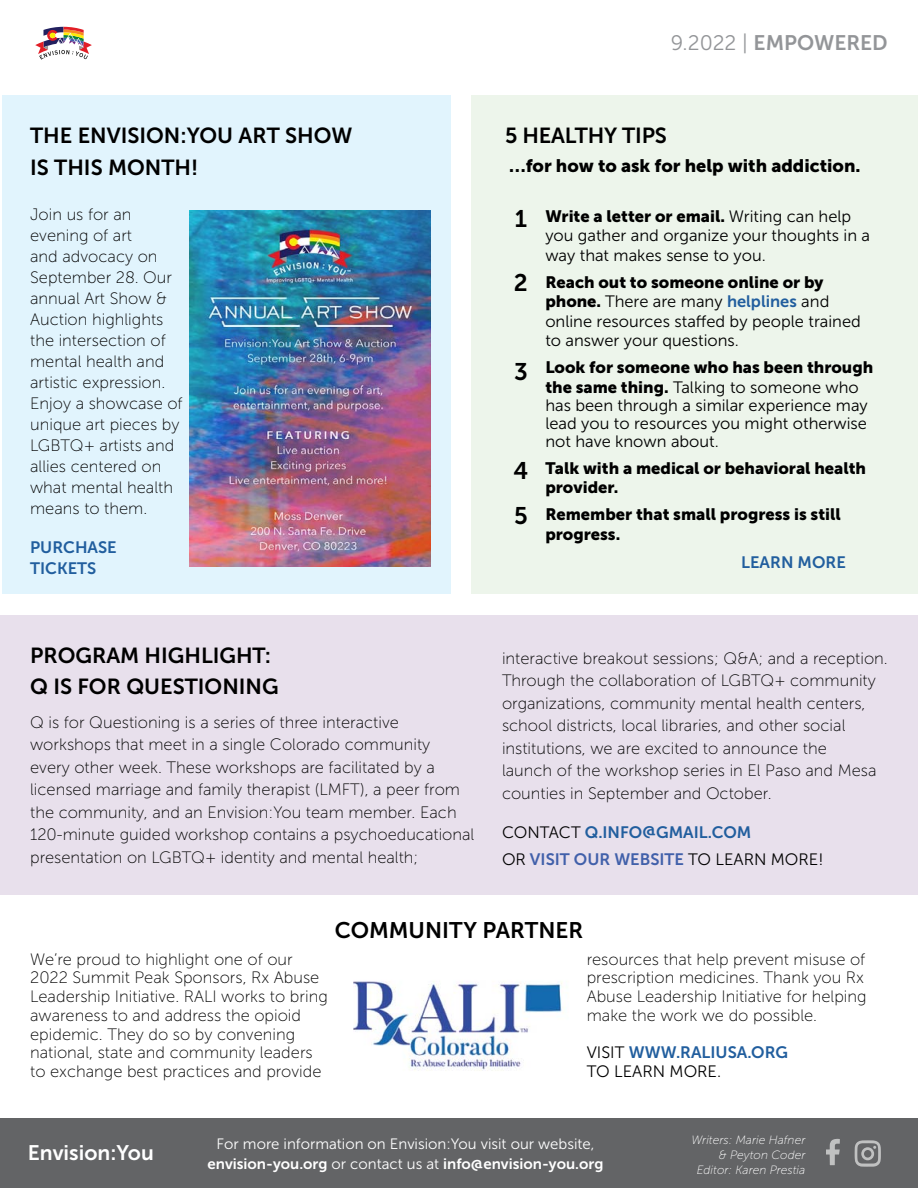
<style>
.page{position:relative;width:918px;height:1188px;background:#fff}
.page>*{position:absolute;margin:0;border:0;box-sizing:border-box;transform-origin:0 0}
.t1{font:24px/44px "Museo Sans 700";color:#000}
.t2{font:22.5px "Museo Sans 700";color:#000}
.t3{font:21.75px/31.5px "Museo Sans 700";color:#000}
.t4{font:21px "Museo Sans 700";color:#939598}
.t5{font:21px "Museo Sans 700";color:#fff}
.t6{font:18px "Museo Sans 900";color:#000}
.t7{font:16.5px/21px "Museo Sans 100";color:#000}
.t8{font:16.5px/19.5px "Museo Sans 300";color:#000}
.t9{font:16.5px/19.5px "Museo Sans 900";color:#000}
.t10{font:16.5px/21px "Museo Sans 700";color:#215e9e}
.t11{font:15px "Museo Sans 700";color:#fff}
.t12{font:15px "Museo Sans 300";color:#fff}
.t13{font:italic 12px/15px "Museo Sans 100";color:#fff;text-align:right}
.s1{font-family:"Museo Sans 300"}
.s2{font-family:"Museo Sans 900"}
.s3{font-family:"Museo Sans 700";color:#215e9e}
.s4{font-family:"Museo Sans 700";color:#4160aa}
.s5{font-family:"Museo Sans 300";color:#000}
</style>
<div class="page">
<div style="left:471px;top:96px;width:447px;height:498px;background:#edf5eb"></div>
<div style="left:0;top:1119px;width:918px;height:69px;background:#636466"></div>
<div style="left:2px;top:96px;width:448px;height:498px;background:#e1f4fd"></div>
<div style="left:0;top:616px;width:918px;height:279px;background:#e8e0ec"></div>
<svg style="left:855px;top:1140px;width:26px;height:27px"></svg>
<svg style="left:827px;top:1139px;width:13px;height:26px"></svg>
<svg style="left:35px;top:27px;width:57px;height:33px"></svg>
<img style="left:189px;top:211px;width:242px;height:356px">
<img style="left:353px;top:981px;width:209px;height:90px">
<p class="t4" style="left:671px;top:31px;width:218px"><span class="s1">9.2022 |</span> EMPOWERED</p>
<h3 class="t3" style="left:30px;top:120px;width:324px">THE ENVISION:YOU ART SHOW<br>IS THIS MONTH!</h3>
<p class="t7" style="left:30px;top:204px;width:154px">Join us for an evening of art<br>and advocacy on<br>September 28. Our annual Art Show &amp;<br>Auction highlights the intersection of mental health and artistic expression.<br>Enjoy a showcase of unique art pieces by<br>LGBTQ+ artists and allies centered on what mental health means to them.</p>
<p class="t10" style="left:30px;top:537px;width:88px">PURCHASE<br>TICKETS</p>
<h3 class="t3" style="left:505px;top:120px;width:163px">5 HEALTHY TIPS</h3>
<p class="t6" style="left:509px;top:155px;width:353px">…for how to ask for help with addiction.</p>
<h1 class="t1" style="left:515px;top:197px;width:14px">1</h1>
<h1 class="t1" style="left:514px;top:261px;width:15px">2</h1>
<h1 class="t1" style="left:514px;top:350px;width:15px">3</h1>
<h1 class="t1" style="left:513px;top:449px;width:16px">4<br>5</h1>
<p class="t9" style="left:545px;top:206px;width:307px">Write a letter or email. <span class="s1">Writing can help</span></p>
<p class="t8" style="left:545px;top:226px;width:326px">you gather and organize your thoughts in a way that makes sense to you.</p>
<p class="t9" style="left:545px;top:272px;width:280px">Reach out to someone online or by</p>
<p class="t8" style="left:545px;top:292px;width:317px"><span class="s2">phone.</span> There are many <span class="s3">helplines</span> and online resources staffed by people trained to answer your questions.</p>
<p class="t9" style="left:545px;top:358px;width:329px">Look for someone who has been through</p>
<p class="t8" style="left:545px;top:378px;width:324px;line-height:18px"><span class="s2">the same thing.</span> Talking to someone who has been through a similar experience may lead you to resources you might otherwise not have known about.</p>
<p class="t9" style="left:545px;top:458px;width:322px">Talk with a medical or behavioral health provider.</p>
<p class="t9" style="left:545px;top:505px;width:297px">Remember that small progress is still progress.</p>
<p class="t10" style="left:741px;top:552px;width:106px">LEARN MORE</p>
<h3 class="t3" style="left:30px;top:639px;width:250px">PROGRAM HIGHLIGHT:<br>Q IS FOR QUESTIONING</h3>
<p class="t7" style="left:30px;top:711px;width:446px;line-height:22.5px">Q is for Questioning is a series of three interactive workshops that meet in a single Colorado community<br>every other week. These workshops are facilitated by a licensed marriage and family therapist (LMFT), a peer from the community, and an Envision:You team member. Each 120-minute guided workshop contains a psychoeducational presentation on LGBTQ+ identity and mental health;</p>
<p class="t7" style="left:502px;top:647px;width:387px;line-height:22.5px">interactive breakout sessions; Q&amp;A; and a reception.<br>Through the collaboration of LGBTQ+ community organizations, community mental health centers, school districts, local libraries, and other social institutions, we are excited to announce the<br>launch of the workshop series in El Paso and Mesa counties in September and October.</p>
<p class="t8" style="left:502px;top:819px;width:323px;line-height:27px">CONTACT <span class="s3">Q.INFO@GMAIL.COM<br></span>OR <span class="s4">VISIT OUR WEBSITE</span> TO LEARN MORE!</p>
<h2 class="t2" style="left:335px;top:918px;width:250px">COMMUNITY PARTNER</h2>
<p class="t7" style="left:30px;top:950px;width:299px;line-height:18.8px">We’re proud to highlight one of our 2022 Summit Peak Sponsors, Rx Abuse Leadership Initiative. RALI works to bring awareness to and address the opioid epidemic. They do so by convening national, state and community leaders to exchange best practices and provide</p>
<p class="t7" style="left:587px;top:950px;width:281px;line-height:18.8px">resources that help prevent misuse of prescription medicines. Thank you Rx Abuse Leadership Initiative for helping make the work we do possible.</p>
<p class="t10" style="left:587px;top:1042px;width:203px"><span class="s5">VISIT</span> WWW.RALIUSA.ORG</p>
<p class="t8" style="left:587px;top:1062px;width:136px">TO LEARN MORE.</p>
<p class="t5" style="left:28px;top:1141px;width:128px">Envision:You</p>
<p class="t12" style="left:217px;top:1136px;width:379px">For more information on Envision:You visit our website,</p>
<p class="t11" style="left:208px;top:1155px;width:397px">envision-you.org <span class="s1">or contact us at</span> info@envision-you.org</p>
<p class="t13" style="left:691px;top:1132px;width:116px">Writers: Marie Hafner &amp; Peyton Coder<br>Editor: Karen Prestia</p>
</div>
